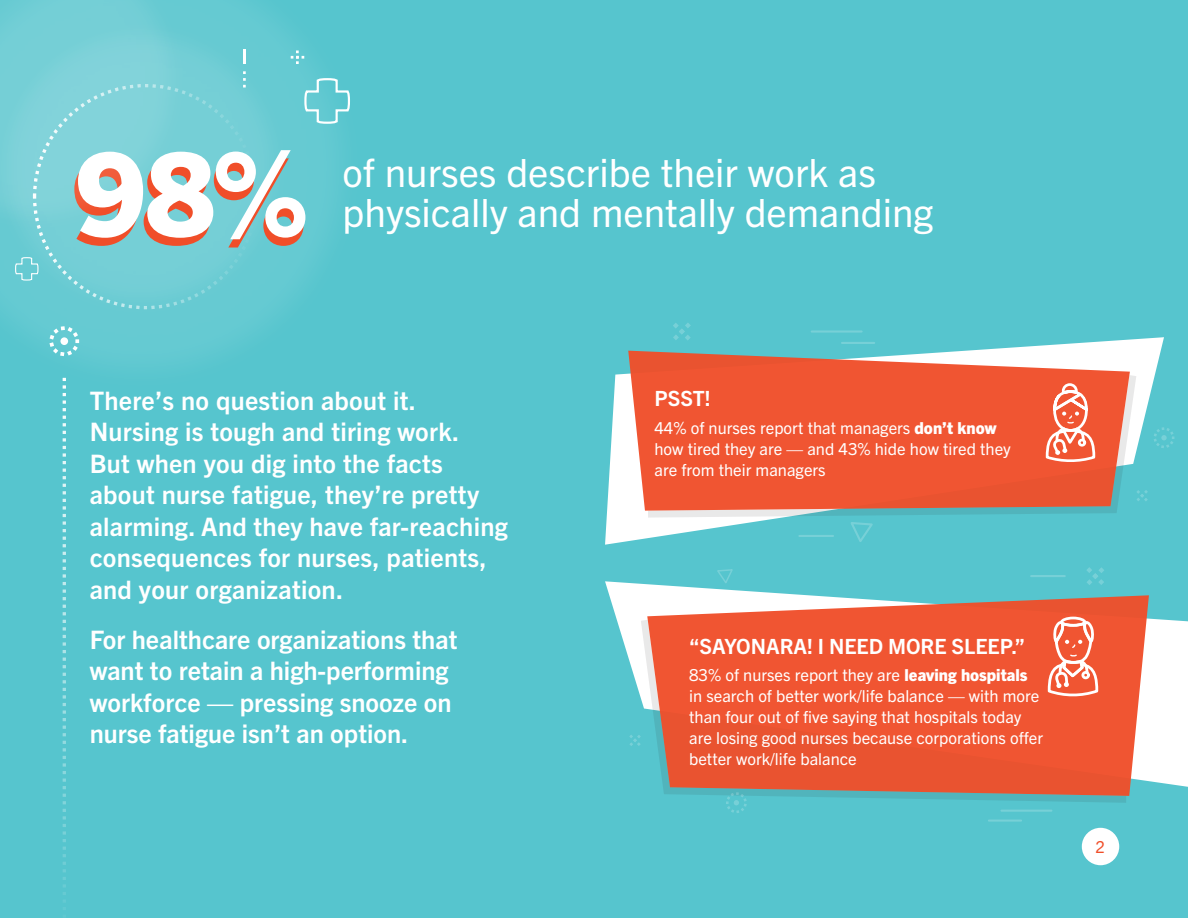
<style>
.page{position:relative;width:1188px;height:918px;background:#56c5ce}
.page>*{position:absolute;margin:0;border:0;box-sizing:border-box;transform-origin:0 0}
.t1{font:39px/40.5px "Trade Gothic Next LT Pro";color:#fff}
.t2{font:700 25.5px/31.5px "Trade Gothic Next LT Pro";letter-spacing:.01em;color:#fff}
.t3{font:700 21px "Trade Gothic Next LT Pro";color:#fff}
.t4{font:16.5px/21px "Trade Gothic Next LT Pro";color:#fff}
.t5{font:16.5px "Trade Gothic Next LT Pro";color:#f04e29}
.s1{font-weight:800}
</style>
<div class="page">
<svg style="left:605px;top:337px;width:559px;height:208px"></svg>
<svg style="left:648px;top:375px;width:488px;height:143px"></svg>
<svg style="left:628px;top:351px;width:502px;height:160px;background:#e96647"></svg>
<svg style="left:605px;top:581px;width:583px;height:206px"></svg>
<svg style="left:641px;top:620px;width:485px;height:183px"></svg>
<svg style="left:647px;top:595px;width:502px;height:201px;background:#e66546"></svg>
<hr style="left:812px;top:330px;width:50px;height:3px;background:#fff">
<hr style="left:842px;top:342px;width:32px;height:2px;background:#fff">
<hr style="left:799px;top:535px;width:34px;height:2px;background:#fff">
<svg style="left:849px;top:520px;width:27px;height:25px"></svg>
<svg style="left:1154px;top:427px;width:20px;height:21px"></svg>
<svg style="left:673px;top:323px;width:18px;height:18px"></svg>
<svg style="left:1136px;top:490px;width:12px;height:12px"></svg>
<hr style="left:1001px;top:810px;width:50px;height:2px;background:#fff">
<hr style="left:989px;top:820px;width:32px;height:2px;background:#fff">
<hr style="left:1031px;top:575px;width:34px;height:2px;background:#fff">
<svg style="left:715px;top:569px;width:19px;height:17px"></svg>
<svg style="left:726px;top:792px;width:21px;height:21px"></svg>
<svg style="left:1086px;top:567px;width:18px;height:18px"></svg>
<svg style="left:629px;top:735px;width:12px;height:11px"></svg>
<img style="left:62px;top:125px;width:273px;height:294px">
<img style="left:0;top:0;width:326px;height:354px">
<svg style="left:303px;top:77px;width:47px;height:48px"></svg>
<svg style="left:14px;top:268px;width:25px;height:13px"></svg>
<svg style="left:49px;top:326px;width:30px;height:30px"></svg>
<div style="left:60px;top:337px;width:8px;height:8px;background:#fff;border-radius:50%"></div>
<svg style="left:291px;top:51px;width:13px;height:13px"></svg>
<hr style="left:243px;top:49px;width:3px;height:15px;background:#fff">
<svg style="left:243px;top:71px;width:3px;height:17px"></svg>
<img style="left:0;top:0;width:223px;height:268px">
<svg style="left:74px;top:150px;width:231px;height:98px;background:#c6d1ce"></svg>
<svg style="left:63px;top:378px;width:3px;height:532px"></svg>
<svg style="left:1045px;top:382px;width:51px;height:80px;background:#f4836a"></svg>
<svg style="left:1047px;top:616px;width:52px;height:80px;background:#f4866d"></svg>
<div style="left:1082px;top:828px;width:37px;height:37px;background:#fff;border-radius:50%"></div>
<h1 class="t1" style="left:343px;top:150px;width:593px">of nurses describe their work as physically and mentally demanding</h1>
<p class="t2" style="left:90px;top:383px;width:420px">There’s no question about it.<br>Nursing is tough and tiring work.<br>But when you dig into the facts about nurse fatigue, they’re pretty alarming. And they have far-reaching consequences for nurses, patients, and your organization.</p>
<p class="t2" style="left:90px;top:622px;width:369px">For healthcare organizations that want to retain a high-performing workforce — pressing snooze on nurse fatigue isn’t an option.</p>
<p class="t3" style="left:654px;top:384px;width:58px">PSST!</p>
<p class="t4" style="left:654px;top:416px;width:358px">44% of nurses report that managers <span class="s1">don’t know </span>how tired they are — and 43% hide how tired they are from their managers</p>
<p class="t3" style="left:689px;top:631px;width:338px">“SAYONARA! I NEED MORE SLEEP.”</p>
<p class="t4" style="left:689px;top:664px;width:355px">83% of nurses report they are <span class="s1">leaving hospitals </span>in search of better work/life balance — with more than four out of five saying that hospitals today are losing good nurses because corporations offer better work/life balance</p>
<p class="t5" style="left:1096px;top:835px;width:11px">2</p>
</div>
